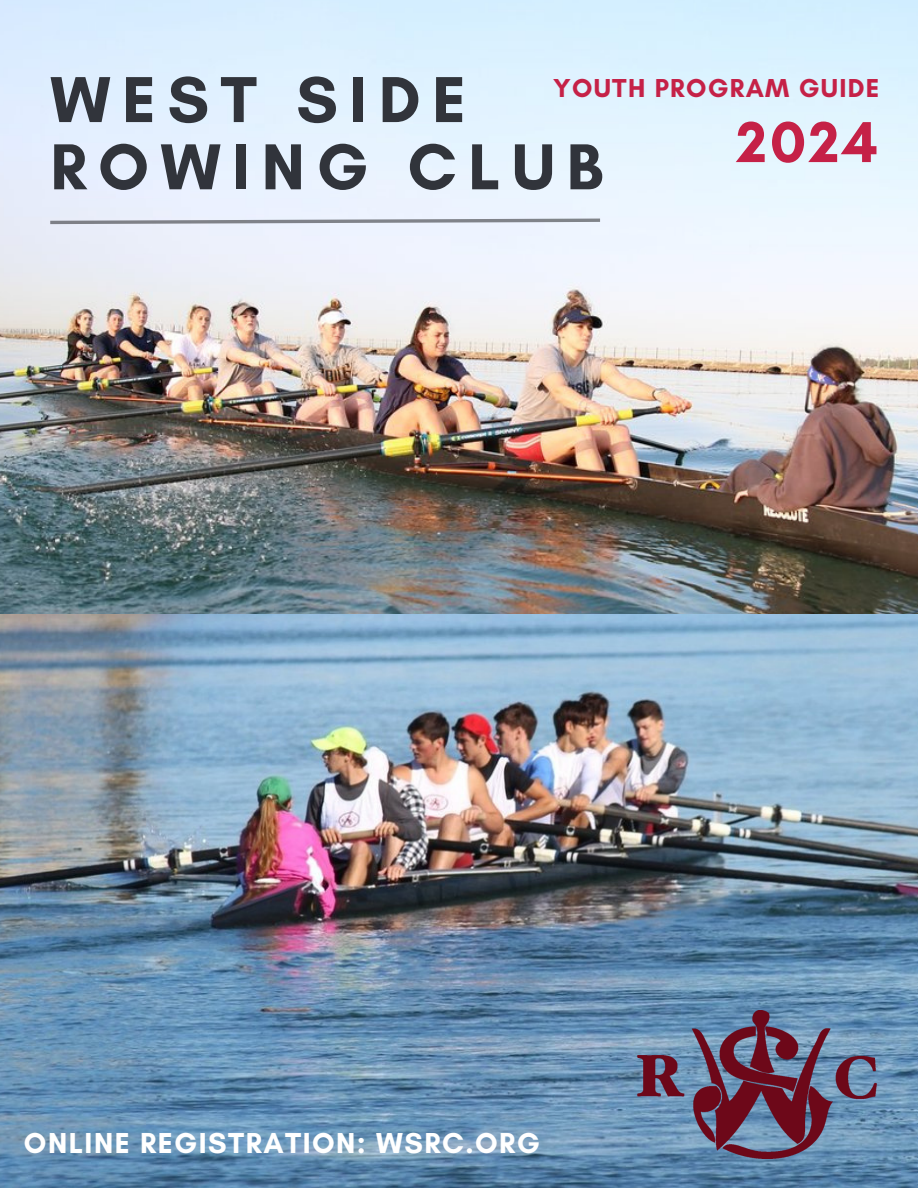
<style>
.page{position:relative;width:918px;height:1188px;background:#fff}
.page>*{position:absolute;margin:0;border:0;box-sizing:border-box;transform-origin:0 0}
.t1{font:700 66.15px/67.2px "Glacial Indifference";letter-spacing:.175em;color:#31343b}
.t2{font:700 58.8px "Glacial Indifference";color:#c52147}
.t3{font:700 29.4px "Glacial Indifference";letter-spacing:.05em;color:#fff}
.t4{font:700 26.4px "Glacial Indifference";letter-spacing:.05em;color:#c52147}
</style>
<div class="page">
<img style="left:0;top:0;width:918px;height:615px">
<svg style="left:48px;top:219px;width:555px;height:5px;background:#a4a8b0"></svg>
<img style="left:0;top:615px;width:918px;height:573px">
<img style="left:635px;top:1011px;width:245px;height:147px">
<h1 class="t1" style="left:50px;top:65px;width:554px">WEST SIDE<br>ROWING CLUB</h1>
<p class="t4" style="left:553px;top:72px;width:328px">YOUTH PROGRAM GUIDE</p>
<p class="t2" style="left:737px;top:106px;width:143px">2024</p>
<p class="t3" style="left:24px;top:1125px;width:517px">ONLINE REGISTRATION: WSRC.ORG</p>
</div>
